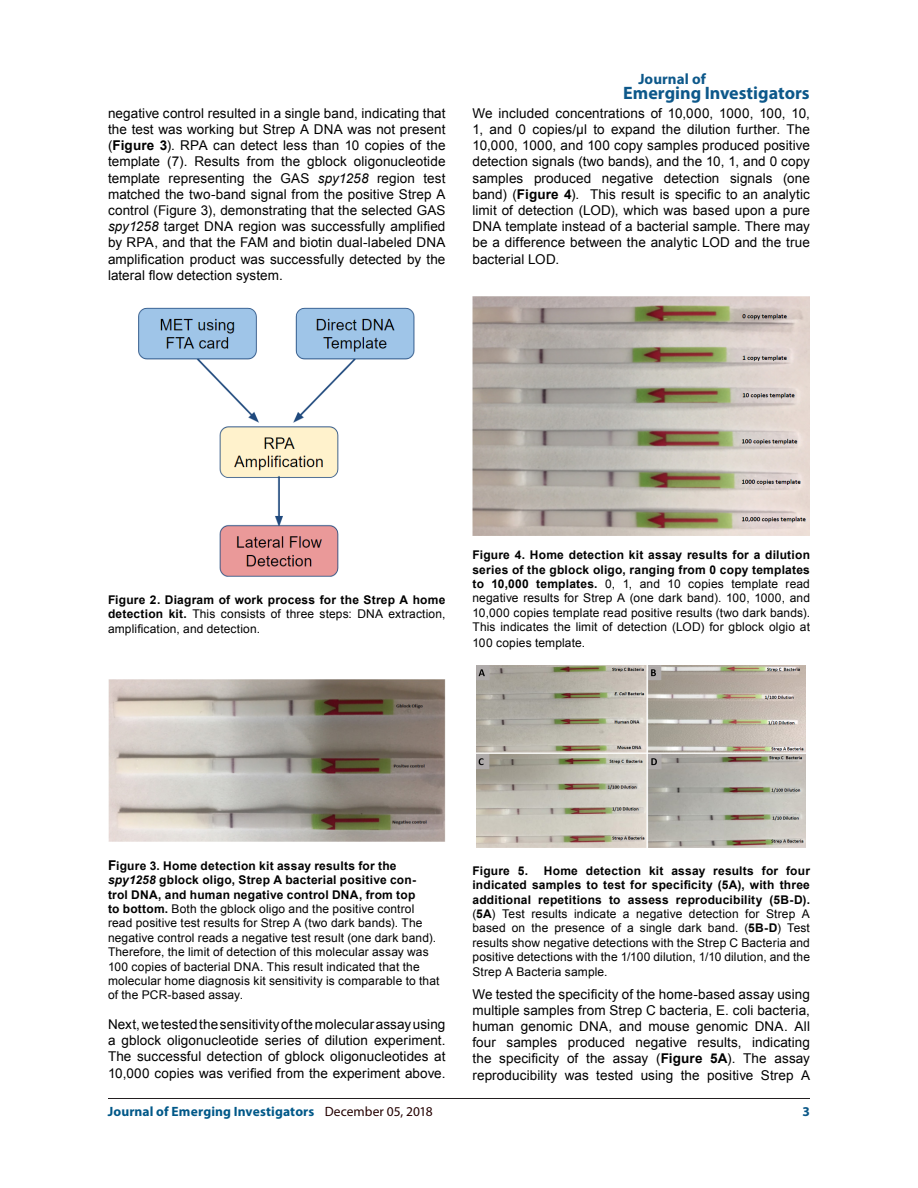
<style>
.page{position:relative;width:918px;height:1188px;background:#fff}
.page>*{position:absolute;margin:0;border:0;box-sizing:border-box;transform-origin:0 0}
.t1{font:700 18px "Myriad Pro";color:#0d588a}
.t2{font:700 15px "Myriad Pro";letter-spacing:.005em;color:#0d588a}
.t3{font:13.5px/16.2px "Arial";letter-spacing:.005em;color:#000;text-align:justify}
.t4{font:700 13.5px "Myriad Pro";letter-spacing:.01em;color:#005888}
.t5{font:13.5px "Myriad Pro";letter-spacing:.005em;color:#230000}
.t6{font:700 13.5px "Myriad Pro";color:#0a5787}
.t7{font:12px/14.4px "Arial";letter-spacing:.01em;color:#000;text-align:justify}
.t8{font:700 12px "Arial";letter-spacing:.015em;color:#000}
.s1{font-weight:700}
.s2{font-style:italic}
.s3{font-weight:700;font-size:13.5px}
.s4{font-weight:700;font-style:italic}
</style>
<div class="page">
<hr style="left:108px;top:1098px;width:702px;height:1px;background:#231f20">
<img style="left:472px;top:296px;width:338px;height:239px">
<img style="left:477px;top:666px;width:329px;height:181px">
<img style="left:138px;top:307px;width:277px;height:270px">
<img style="left:108px;top:679px;width:338px;height:163px">
<p class="t3" style="left:108px;top:105px;width:339px">negative control resulted in a single band, indicating that the test was working but Strep A DNA was not present (<span class="s1">Figure 3</span>). RPA can detect less than 10 copies of the template (7). Results from the gblock oligonucleotide template representing the GAS <span class="s2">spy1258</span> region test matched the two-band signal from the positive Strep A control (Figure 3), demonstrating that the selected GAS <span class="s2">spy1258</span> target DNA region was successfully amplified by RPA, and that the FAM and biotin dual-labeled DNA amplification product was successfully detected by the lateral flow detection system.</p>
<p class="t2" style="left:638px;top:69px;width:69px">Journal of</p>
<h1 class="t1" style="left:623px;top:81px;width:188px">Emerging Investigators</h1>
<p class="t3" style="left:472px;top:105px;width:339px">We included concentrations of 10,000, 1000, 100, 10, 1, and 0 copies/µl to expand the dilution further. The 10,000, 1000, and 100 copy samples produced positive detection signals (two bands), and the 10, 1, and 0 copy samples produced negative detection signals (one band) (<span class="s1">Figure 4</span>). This result is specific to an analytic limit of detection (LOD), which was based upon a pure DNA template instead of a bacterial sample. There may be a difference between the analytic LOD and the true bacterial LOD.</p>
<p class="t7" style="left:108px;top:593px;width:339px"><span class="s1">Figure 2. Diagram of work process for the Strep A home detection kit.</span> This consists of three steps: DNA extraction, amplification, and detection.</p>
<p class="t7" style="left:472px;top:548px;width:339px"><span class="s1">Figure 4. Home detection kit assay results for a dilution series of the gblock oligo, ranging from 0 copy templates to 10,000 templates.</span> 0, 1, and 10 copies template read negative results for Strep A (one dark band). 100, 1000, and 10,000 copies template read positive results (two dark bands).<br>This indicates the limit of detection (LOD) for gblock olgio at</p>
<p class="t7" style="left:472px;top:636px;width:114px">100 copies template.</p>
<p class="t7" style="left:108px;top:858px;width:333px;text-align:left"><span class="s3">F</span><span class="s1">igure 3. Home detection kit assay results for the </span><span class="s4">spy1258</span> <span class="s1">gblock oligo, Strep A bacterial positive con-<br>trol DNA, and human negative control DNA, from top<br>to bottom.</span> Both the gblock oligo and the positive control read positive test results for Strep A (two dark bands). The negative control reads a negative test result (one dark band).<br>Therefore, the limit of detection of this molecular assay was 100 copies of bacterial DNA. This result indicated that the molecular home diagnosis kit sensitivity is comparable to that of the PCR-based assay.</p>
<p class="t3" style="left:108px;top:1016px;width:339px">Next, we tested the sensitivity of the molecular assay using a gblock oligonucleotide series of dilution experiment.<br>The successful detection of gblock oligonucleotides at 10,000 copies was verified from the experiment above.</p>
<p class="t7" style="left:472px;top:863px;width:339px;text-indent:71px"><span class="s1">Home detection kit assay results for four indicated samples to test for specificity (5A), with three additional repetitions to assess reproducibility (5B-D). </span>(<span class="s1">5A</span>) Test results indicate a negative detection for Strep A based on the presence of a single dark band. (<span class="s1">5B-D</span>) Test results show negative detections with the Strep C Bacteria and positive detections with the 1/100 dilution, 1/10 dilution, and the Strep A Bacteria sample.</p>
<p class="t3" style="left:472px;top:986px;width:339px">We tested the specificity of the home-based assay using multiple samples from Strep C bacteria, E. coli bacteria, human genomic DNA, and mouse genomic DNA. All four samples produced negative results, indicating the specificity of the assay (<span class="s1">Figure 5A</span>). The assay reproducibility was tested using the positive Strep A</p>
<p class="t8" style="left:472px;top:863px;width:57px">Figure 5.</p>
<p class="t4" style="left:108px;top:1102px;width:208px">Journal of Emerging Investigators</p>
<p class="t6" style="left:803px;top:1102px;width:9px">3</p>
<p class="t5" style="left:325px;top:1103px;width:109px">December 05, 2018</p>
</div>
